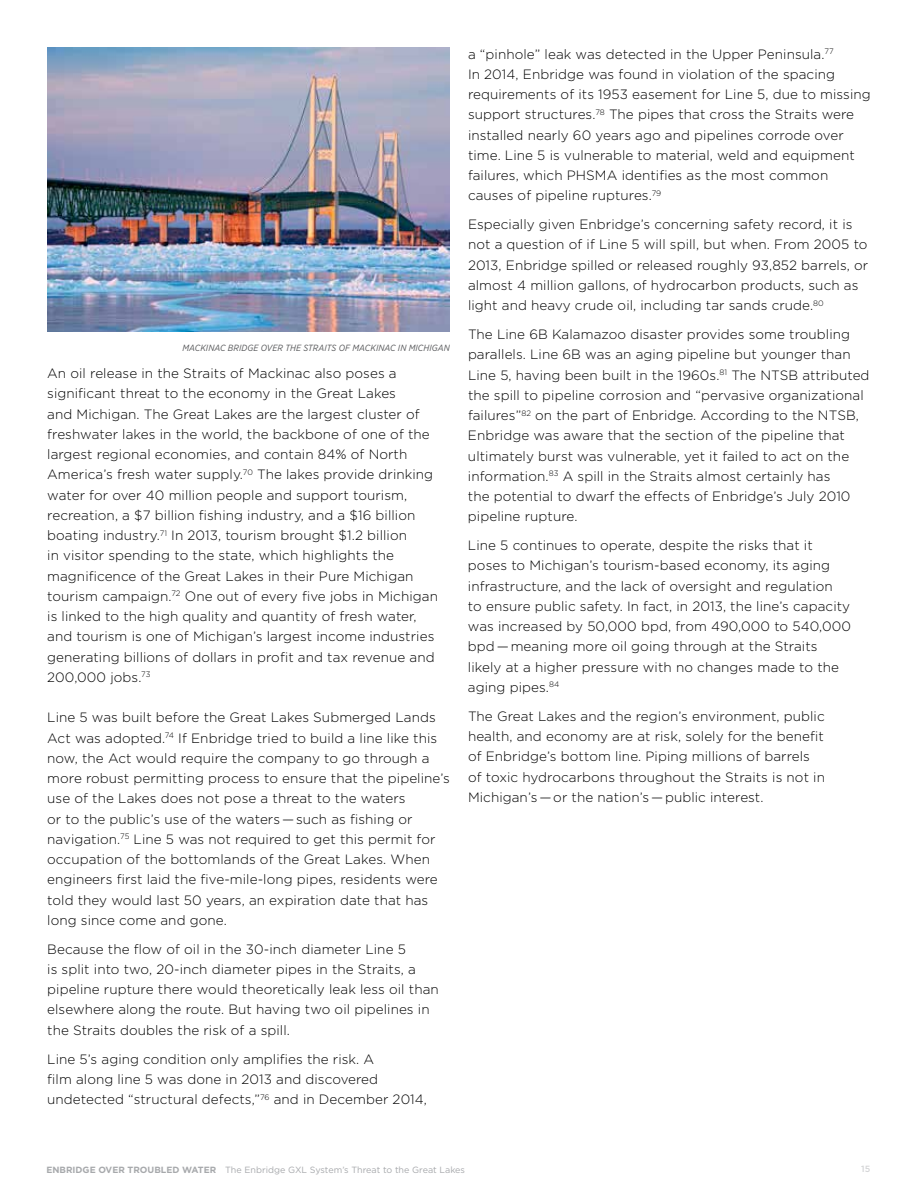
<style>
.page{position:relative;width:918px;height:1188px;background:#fff}
.page>*{position:absolute;margin:0;border:0;box-sizing:border-box;transform-origin:0 0}
.t1{font:300 13.5px/20.2px "Gotham";letter-spacing:.005em;color:#000}
.t2{font:9px "Gotham";color:#a7a9ac}
.t3{font:italic 9px "Gotham Narrow";letter-spacing:.01em;color:#58595b}
.t4{font:500 9px "Gotham";color:#a7a9ac}
.s1{font-weight:700}
</style>
<div class="page">
<img style="left:47px;top:47px;width:403px;height:285px">
<p class="t3" style="left:182px;top:342px;width:269px">MACKINAC BRIDGE OVER THE STRAITS OF MACKINAC IN MICHIGAN</p>
<p class="t1" style="left:47px;top:363px;width:392px">An oil release in the Straits of Mackinac also poses a significant threat to the economy in the Great Lakes<br>and Michigan. The Great Lakes are the largest cluster of freshwater lakes in the world, the backbone of one of the largest regional economies, and contain 84% of North America’s fresh water supply.<sup>70</sup> The lakes provide drinking water for over 40 million people and support tourism, recreation, a $7 billion fishing industry, and a $16 billion boating industry.<sup>71</sup> In 2013, tourism brought $1.2 billion<br>in visitor spending to the state, which highlights the magnificence of the Great Lakes in their Pure Michigan tourism campaign.<sup>72</sup> One out of every five jobs in Michigan is linked to the high quality and quantity of fresh water, and tourism is one of Michigan’s largest income industries generating billions of dollars in profit and tax revenue and 200,000 jobs.<sup>73</sup></p>
<p class="t1" style="left:47px;top:707px;width:404px">Line 5 was built before the Great Lakes Submerged Lands Act was adopted.<sup>74</sup> If Enbridge tried to build a line like this now, the Act would require the company to go through a more robust permitting process to ensure that the pipeline’s use of the Lakes does not pose a threat to the waters<br>or to the public’s use of the waters—such as fishing or navigation.<sup>75</sup> Line 5 was not required to get this permit for occupation of the bottomlands of the Great Lakes. When engineers first laid the five-mile-long pipes, residents were told they would last 50 years, an expiration date that has long since come and gone.</p>
<p class="t1" style="left:47px;top:939px;width:393px">Because the flow of oil in the 30-inch diameter Line 5<br>is split into two, 20-inch diameter pipes in the Straits, a pipeline rupture there would theoretically leak less oil than elsewhere along the route. But having two oil pipelines in the Straits doubles the risk of a spill.</p>
<p class="t1" style="left:47px;top:1048px;width:381px">Line 5’s aging condition only amplifies the risk. A<br>film along line 5 was done in 2013 and discovered undetected “structural defects,”<sup>76</sup> and in December 2014,</p>
<p class="t1" style="left:468px;top:43px;width:404px">a “pinhole” leak was detected in the Upper Peninsula.<sup>77<br></sup>In 2014, Enbridge was found in violation of the spacing requirements of its 1953 easement for Line 5, due to missing support structures.<sup>78</sup> The pipes that cross the Straits were installed nearly 60 years ago and pipelines corrode over time. Line 5 is vulnerable to material, weld and equipment failures, which PHSMA identifies as the most common causes of pipeline ruptures.<sup>79</sup></p>
<p class="t1" style="left:468px;top:214px;width:402px">Especially given Enbridge’s concerning safety record, it is not a question of if Line 5 will spill, but when. From 2005 to 2013, Enbridge spilled or released roughly 93,852 barrels, or almost 4 million gallons, of hydrocarbon products, such as light and heavy crude oil, including tar sands crude.<sup>80</sup></p>
<p class="t1" style="left:468px;top:324px;width:403px">The Line 6B Kalamazoo disaster provides some troubling parallels. Line 6B was an aging pipeline but younger than Line 5, having been built in the 1960s.<sup>81</sup> The NTSB attributed the spill to pipeline corrosion and “pervasive organizational failures”<sup>82</sup> on the part of Enbridge. According to the NTSB, Enbridge was aware that the section of the pipeline that ultimately burst was vulnerable, yet it failed to act on the information.<sup>83</sup> A spill in the Straits almost certainly has<br>the potential to dwarf the effects of Enbridge’s July 2010 pipeline rupture.</p>
<p class="t1" style="left:468px;top:535px;width:385px">Line 5 continues to operate, despite the risks that it poses to Michigan’s tourism-based economy, its aging infrastructure, and the lack of oversight and regulation<br>to ensure public safety. In fact, in 2013, the line’s capacity was increased by 50,000 bpd, from 490,000 to 540,000 bpd—meaning more oil going through at the Straits likely at a higher pressure with no changes made to the aging pipes.<sup>84</sup></p>
<p class="t1" style="left:468px;top:706px;width:359px">The Great Lakes and the region’s environment, public health, and economy are at risk, solely for the benefit of Enbridge’s bottom line. Piping millions of barrels of toxic hydrocarbons throughout the Straits is not in Michigan’s—or the nation’s—public interest.</p>
<p class="t2" style="left:46px;top:1164px;width:420px"><span class="s1">ENBRIDGE OVER TROUBLED WATER</span> The Enbridge GXL System’s Threat to the Great Lakes</p>
<p class="t4" style="left:861px;top:1164px;width:11px">15</p>
</div>
